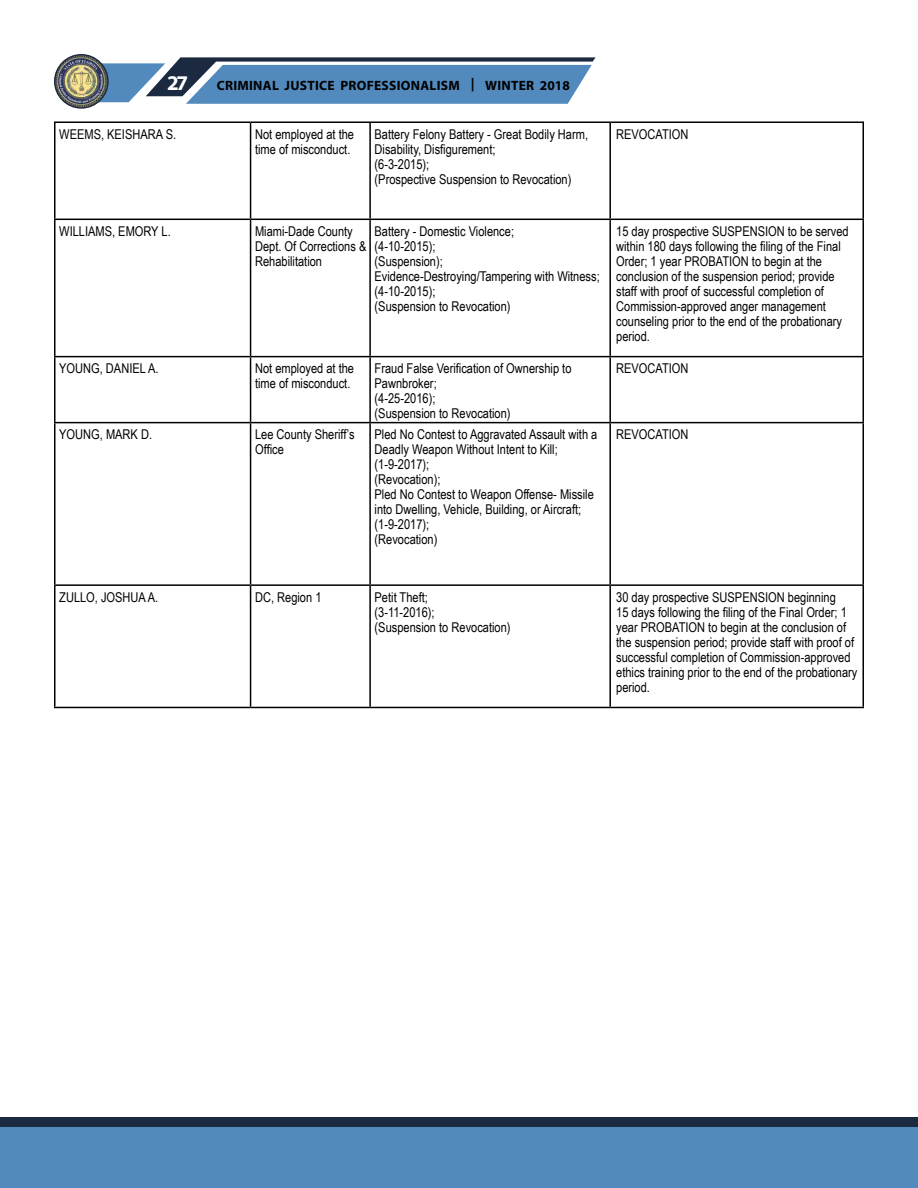
<style>
.page{position:relative;width:918px;height:1188px;background:#fff}
.page>*{position:absolute;margin:0;border:0;box-sizing:border-box;transform-origin:0 0}
.t1{font:700 21px "Myriad Pro";color:#fff}
.t2{font:13.5px/15px "Arial Narrow";color:#000}
.t3{font:700 13.5px "Myriad Pro";letter-spacing:.02em;color:#000}
</style>
<div class="page">
<svg style="left:93px;top:57px;width:503px;height:47px;background:#6790b7"></svg>
<img style="left:55px;top:55px;width:53px;height:53px;border-radius:27px">
<div style="left:54px;top:54px;width:55px;height:55px;border:2px solid #1c2a41;border-radius:50%"></div>
<div style="left:0;top:1117px;width:918px;height:13px;background:#1c2a41"></div>
<div style="left:0;top:1127px;width:918px;height:61px;background:#528abd"></div>
<hr style="left:54px;top:123px;width:2px;height:96px;background:#000">
<hr style="left:54px;top:122px;width:197px;height:1px;background:#000">
<hr style="left:250px;top:123px;width:1px;height:96px;background:#000">
<hr style="left:251px;top:122px;width:119px;height:1px;background:#000">
<hr style="left:369px;top:123px;width:2px;height:96px;background:#000">
<hr style="left:370px;top:122px;width:240px;height:1px;background:#000">
<hr style="left:609px;top:123px;width:2px;height:96px;background:#000">
<hr style="left:610px;top:122px;width:254px;height:1px;background:#000">
<hr style="left:862px;top:123px;width:2px;height:96px;background:#000">
<hr style="left:54px;top:220px;width:2px;height:136px;background:#000">
<hr style="left:54px;top:219px;width:197px;height:1px;background:#000">
<hr style="left:250px;top:220px;width:1px;height:136px;background:#000">
<hr style="left:251px;top:219px;width:119px;height:1px;background:#000">
<hr style="left:369px;top:220px;width:2px;height:136px;background:#000">
<hr style="left:370px;top:219px;width:240px;height:1px;background:#000">
<hr style="left:609px;top:220px;width:2px;height:136px;background:#000">
<hr style="left:610px;top:219px;width:254px;height:1px;background:#000">
<hr style="left:862px;top:220px;width:2px;height:136px;background:#000">
<hr style="left:54px;top:357px;width:2px;height:65px;background:#000">
<hr style="left:54px;top:356px;width:197px;height:1px;background:#000">
<hr style="left:250px;top:357px;width:1px;height:65px;background:#000">
<hr style="left:251px;top:356px;width:119px;height:1px;background:#000">
<hr style="left:369px;top:357px;width:2px;height:65px;background:#000">
<hr style="left:370px;top:356px;width:240px;height:1px;background:#000">
<hr style="left:609px;top:357px;width:2px;height:65px;background:#000">
<hr style="left:610px;top:356px;width:254px;height:1px;background:#000">
<hr style="left:862px;top:357px;width:2px;height:65px;background:#000">
<hr style="left:54px;top:423px;width:2px;height:161px;background:#000">
<hr style="left:54px;top:422px;width:197px;height:1px;background:#000">
<hr style="left:250px;top:423px;width:1px;height:161px;background:#000">
<hr style="left:251px;top:422px;width:119px;height:1px;background:#000">
<hr style="left:369px;top:423px;width:2px;height:161px;background:#000">
<hr style="left:370px;top:422px;width:240px;height:1px;background:#000">
<hr style="left:609px;top:423px;width:2px;height:161px;background:#000">
<hr style="left:610px;top:422px;width:254px;height:1px;background:#000">
<hr style="left:862px;top:423px;width:2px;height:161px;background:#000">
<hr style="left:54px;top:586px;width:2px;height:121px;background:#000">
<hr style="left:54px;top:584px;width:197px;height:2px;background:#000">
<hr style="left:54px;top:707px;width:197px;height:1px;background:#000">
<hr style="left:250px;top:586px;width:1px;height:121px;background:#000">
<hr style="left:251px;top:584px;width:119px;height:2px;background:#000">
<hr style="left:251px;top:707px;width:119px;height:1px;background:#000">
<hr style="left:369px;top:586px;width:2px;height:121px;background:#000">
<hr style="left:370px;top:584px;width:240px;height:2px;background:#000">
<hr style="left:370px;top:707px;width:240px;height:1px;background:#000">
<hr style="left:609px;top:586px;width:2px;height:121px;background:#000">
<hr style="left:610px;top:584px;width:254px;height:2px;background:#000">
<hr style="left:862px;top:586px;width:2px;height:121px;background:#000">
<hr style="left:610px;top:707px;width:254px;height:1px;background:#000">
<h1 class="t1" style="left:167px;top:69px;width:22px">27</h1>
<p class="t3" style="left:217px;top:76px;width:355px">CRIMINAL JUSTICE PROFESSIONALISM | WINTER 2018</p>
<p class="t2" style="left:59px;top:126px;width:118px">WEEMS, KEISHARA S.</p>
<p class="t2" style="left:255px;top:126px;width:101px">Not employed at the time of misconduct.</p>
<p class="t2" style="left:375px;top:126px;width:215px">Battery Felony Battery - Great Bodily Harm,<br>Disability, Disfigurement;<br>(6-3-2015);<br>(Prospective Suspension to Revocation)</p>
<p class="t2" style="left:616px;top:126px;width:74px">REVOCATION</p>
<p class="t2" style="left:59px;top:223px;width:113px">WILLIAMS, EMORY L.</p>
<p class="t2" style="left:255px;top:223px;width:113px">Miami-Dade County<br>Dept. Of Corrections &amp;<br>Rehabilitation</p>
<p class="t2" style="left:375px;top:223px;width:227px">Battery - Domestic Violence;<br>(4-10-2015);<br>(Suspension);<br>Evidence-Destroying/Tampering with Witness; (4-10-2015);<br>(Suspension to Revocation)</p>
<p class="t2" style="left:616px;top:223px;width:234px">15 day prospective SUSPENSION to be served within 180 days following the filing of the Final Order; 1 year PROBATION to begin at the conclusion of the suspension period; provide staff with proof of successful completion of Commission-approved anger management counseling prior to the end of the probationary period.</p>
<p class="t2" style="left:59px;top:360px;width:101px">YOUNG, DANIEL A.</p>
<p class="t2" style="left:255px;top:360px;width:101px">Not employed at the time of misconduct.</p>
<p class="t2" style="left:375px;top:360px;width:198px">Fraud False Verification of Ownership to<br>Pawnbroker;<br>(4-25-2016);<br>(Suspension to Revocation)</p>
<p class="t2" style="left:616px;top:360px;width:74px">REVOCATION</p>
<p class="t2" style="left:59px;top:426px;width:94px">YOUNG, MARK D.</p>
<p class="t2" style="left:255px;top:426px;width:101px">Lee County Sheriff’s<br>Office</p>
<p class="t2" style="left:375px;top:426px;width:224px">Pled No Contest to Aggravated Assault with a<br>Deadly Weapon Without Intent to Kill; (1-9-2017);<br>(Revocation);<br>Pled No Contest to Weapon Offense- Missile into Dwelling, Vehicle, Building, or Aircraft; (1-9-2017);<br>(Revocation)</p>
<p class="t2" style="left:616px;top:426px;width:74px">REVOCATION</p>
<p class="t2" style="left:59px;top:589px;width:101px">ZULLO, JOSHUA A.</p>
<p class="t2" style="left:255px;top:589px;width:68px">DC, Region 1</p>
<p class="t2" style="left:375px;top:589px;width:137px">Petit Theft;<br>(3-11-2016);<br>(Suspension to Revocation)</p>
<p class="t2" style="left:616px;top:589px;width:243px">30 day prospective SUSPENSION beginning<br>15 days following the filing of the Final Order; 1 year PROBATION to begin at the conclusion of the suspension period; provide staff with proof of successful completion of Commission-approved ethics training prior to the end of the probationary period.</p>
</div>
